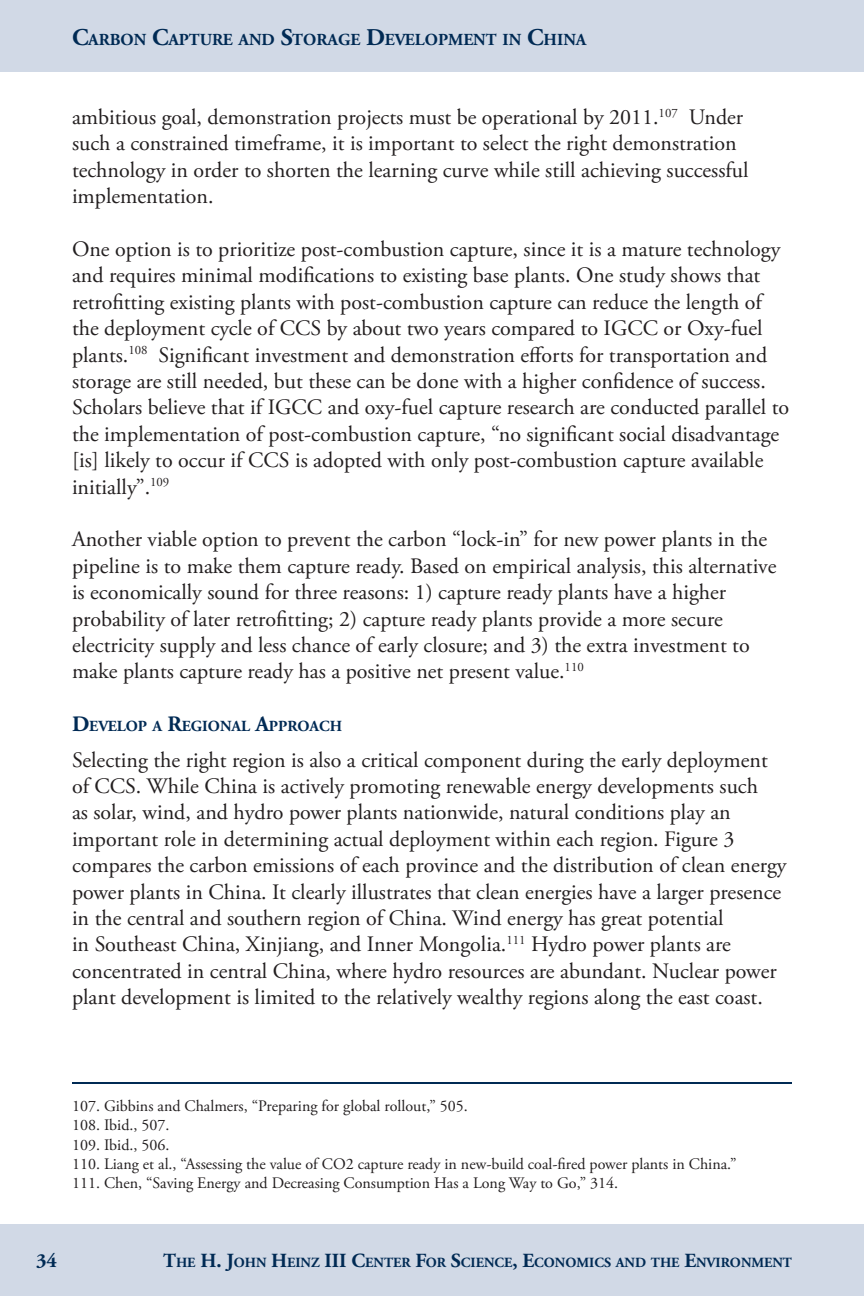
<style>
.page{position:relative;width:864px;height:1296px;background:#fff}
.page>*{position:absolute;margin:0;border:0;box-sizing:border-box;transform-origin:0 0}
.t1{font:22px/26.4px "Adobe Garamond Pro";color:#231f20}
.t2{font:700 20px "Adobe Garamond Pro";color:#002a54}
.t3{font:700 16.8px "Adobe Garamond Pro";color:#002a54}
.t4{font:16px/19.2px "Adobe Garamond Pro";color:#231f20}
.t5{font:700 15.4px "Adobe Garamond Pro";color:#002a54}
.t6{font:700 14px "Adobe Garamond Pro";color:#002a54}
.s1{font-size:24px}
.s2{font-size:22px}
.s3{font-size:20px}
</style>
<div class="page">
<div style="left:0;top:1224px;width:864px;height:72px;background:#d1d9e6"></div>
<div style="left:0;top:0;width:864px;height:72px;background:#d1d9e6"></div>
<hr style="left:72px;top:1082px;width:720px;height:2px;background:#002a54">
<p class="t3" style="left:72px;top:32px;width:516px"><span class="s1">C</span>ARBON <span class="s1">C</span>APTURE AND <span class="s1">S</span>TORAGE <span class="s1">D</span>EVELOPMENT IN <span class="s1">C</span>HINA</p>
<p class="t1" style="left:72px;top:105px;width:678px">ambitious goal, demonstration projects must be operational by 2011.<sup>107</sup> Under such a constrained timeframe, it is important to select the right demonstration technology in order to shorten the learning curve while still achieving successful implementation.</p>
<p class="t1" style="left:72px;top:237px;width:719px">One option is to prioritize post-combustion capture, since it is a mature technology and requires minimal modifications to existing base plants. One study shows that retrofitting existing plants with post-combustion capture can reduce the length of the deployment cycle of CCS by about two years compared to IGCC or Oxy-fuel plants.<sup>108</sup> Significant investment and demonstration efforts for transportation and storage are still needed, but these can be done with a higher confidence of success.<br>Scholars believe that if IGCC and oxy-fuel capture research are conducted parallel to the implementation of post-combustion capture, “no significant social disadvantage [is] likely to occur if CCS is adopted with only post-combustion capture available initially”.<sup>109</sup></p>
<p class="t1" style="left:72px;top:527px;width:706px">Another viable option to prevent the carbon “lock-in” for new power plants in the pipeline is to make them capture ready. Based on empirical analysis, this alternative is economically sound for three reasons: 1) capture ready plants have a higher probability of later retrofitting; 2) capture ready plants provide a more secure electricity supply and less chance of early closure; and 3) the extra investment to make plants capture ready has a positive net present value.<sup>110</sup></p>
<p class="t5" style="left:72px;top:720px;width:272px"><span class="s2">D</span>EVELOP A <span class="s2">R</span>EGIONAL <span class="s2">A</span>PPROACH</p>
<p class="t1" style="left:72px;top:747px;width:716px">Selecting the right region is also a critical component during the early deployment of CCS. While China is actively promoting renewable energy developments such<br>as solar, wind, and hydro power plants nationwide, natural conditions play an important role in determining actual deployment within each region. Figure 3 compares the carbon emissions of each province and the distribution of clean energy power plants in China. It clearly illustrates that clean energies have a larger presence in the central and southern region of China. Wind energy has great potential<br>in Southeast China, Xinjiang, and Inner Mongolia.<sup>111</sup> Hydro power plants are concentrated in central China, where hydro resources are abundant. Nuclear power plant development is limited to the relatively wealthy regions along the east coast.</p>
<p class="t4" style="left:72px;top:1097px;width:666px">107. Gibbins and Chalmers, “Preparing for global rollout,” 505.<br>108. Ibid., 507.<br>109. Ibid., 506.<br>110. Liang et al., “Assessing the value of CO2 capture ready in new-build coal-fired power plants in China.” 111. Chen, “Saving Energy and Decreasing Consumption Has a Long Way to Go,” 314.</p>
<p class="t2" style="left:36px;top:1253px;width:22px">34</p>
<p class="t6" style="left:163px;top:1257px;width:630px"><span class="s3">T</span>HE <span class="s3">H. J</span>OHN <span class="s3">H</span>EINZ <span class="s3">III C</span>ENTER <span class="s3">F</span>OR <span class="s3">S</span>CIENCE<span class="s3">, E</span>CONOMICS AND THE <span class="s3">E</span>NVIRONMENT</p>
</div>
